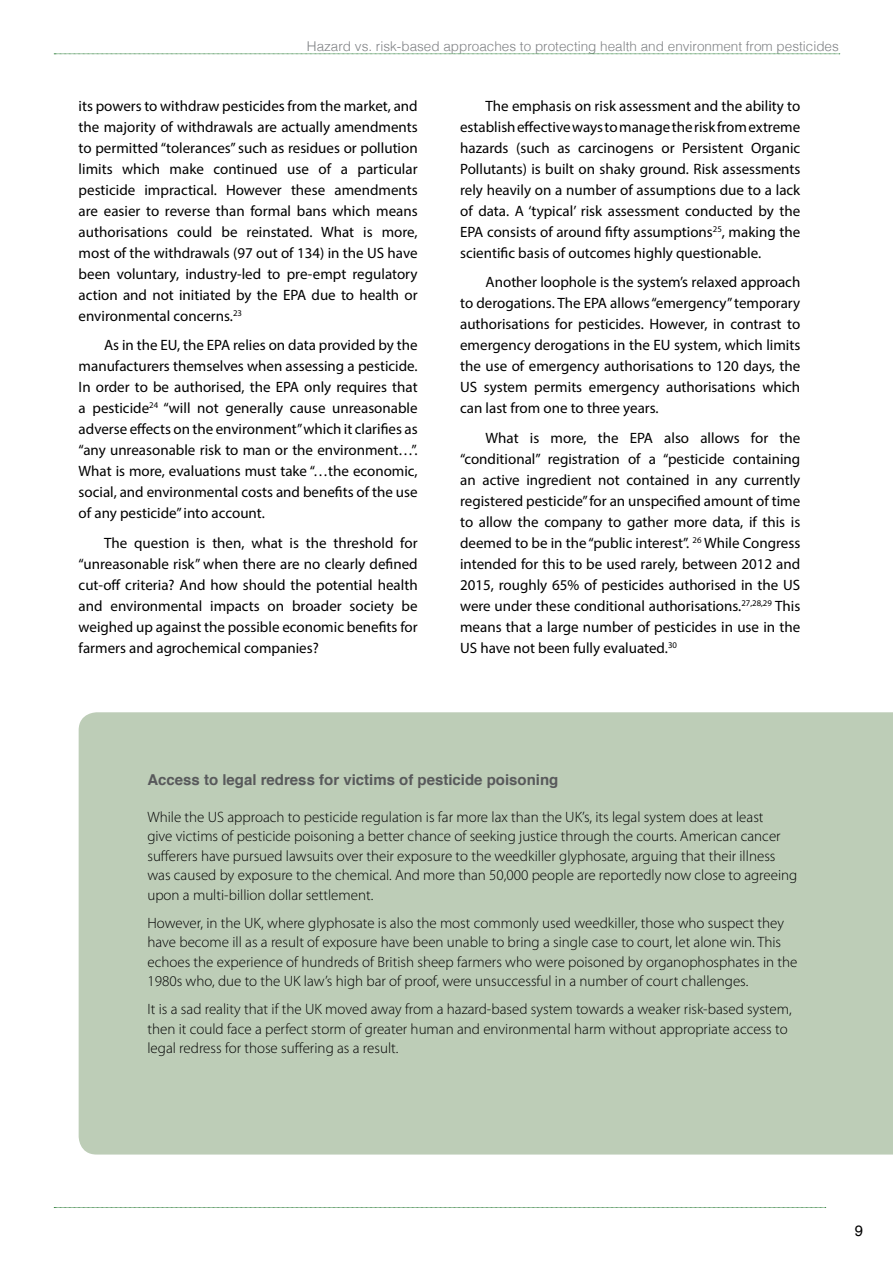
<style>
.page{position:relative;width:893px;height:1263px;background:#fff}
.page>*{position:absolute;margin:0;border:0;box-sizing:border-box;transform-origin:0 0}
.indent_para{font:15px/21px "Myriad Pro";color:#000;text-align:justify}
.table_text{font:300 15px/19.5px "Myriad Pro";color:#000}
.Table_title{font:700 15px "Helvetica";color:#58595b}
.t1{font:15px "Helvetica";color:#000}
.t2{font:300 13.5px "Helvetica";color:#808285}
</style>
<div class="page">
<svg style="left:54px;top:54px;width:786px;height:1px"></svg>
<svg style="left:54px;top:1207px;width:772px;height:1px"></svg>
<div style="left:79px;top:712px;width:814px;height:442px;background:#bdcdb7"></div>
<p class="t2" style="left:307px;top:35px;width:533px">Hazard vs. risk-based approaches to protecting health and environment from pesticides</p>
<p class="indent_para" style="left:79px;top:95px;width:341px">its powers to withdraw pesticides from the market, and the majority of withdrawals are actually amendments to permitted “tolerances” such as residues or pollution limits which make continued use of a particular pesticide impractical. However these amendments are easier to reverse than formal bans which means authorisations could be reinstated. What is more, most of the withdrawals (97 out of 134) in the US have been voluntary, industry-led to pre-empt regulatory action and not initiated by the EPA due to health or environmental concerns.<sup>23</sup></p>
<p class="indent_para" style="left:79px;top:334px;width:341px;text-indent:26px">As in the EU, the EPA relies on data provided by the manufacturers themselves when assessing a pesticide.<br>In order to be authorised, the EPA only requires that a pesticide<sup>24</sup> “will not generally cause unreasonable adverse effects on the environment” which it clarifies as “any unreasonable risk to man or the environment…”.<br>What is more, evaluations must take “…the economic, social, and environmental costs and benefits of the use of any pesticide” into account.</p>
<p class="indent_para" style="left:79px;top:532px;width:341px;text-indent:26px">The question is then, what is the threshold for “unreasonable risk” when there are no clearly defined cut-off criteria? And how should the potential health and environmental impacts on broader society be weighed up against the possible economic benefits for farmers and agrochemical companies?</p>
<p class="indent_para" style="left:460px;top:95px;width:342px;text-indent:26px">The emphasis on risk assessment and the ability to establish effective ways to manage the risk from extreme hazards (such as carcinogens or Persistent Organic Pollutants) is built on shaky ground. Risk assessments rely heavily on a number of assumptions due to a lack of data. A ‘typical’ risk assessment conducted by the EPA consists of around fifty assumptions<sup>25</sup>, making the scientific basis of outcomes highly questionable.</p>
<p class="indent_para" style="left:460px;top:271px;width:342px;text-indent:26px">Another loophole is the system’s relaxed approach to derogations. The EPA allows “emergency” temporary authorisations for pesticides. However, in contrast to emergency derogations in the EU system, which limits the use of emergency authorisations to 120 days, the US system permits emergency authorisations which can last from one to three years.</p>
<p class="indent_para" style="left:460px;top:427px;width:342px;text-indent:26px">What is more, the EPA also allows for the “conditional” registration of a “pesticide containing an active ingredient not contained in any currently registered pesticide” for an unspecified amount of time to allow the company to gather more data, if this is deemed to be in the “public interest”. <sup>26</sup> While Congress intended for this to be used rarely, between 2012 and 2015, roughly 65% of pesticides authorised in the US were under these conditional authorisations.<sup>27,28,29</sup> This means that a large number of pesticides in use in the US have not been fully evaluated.<sup>30</sup></p>
<p class="Table_title" style="left:147px;top:768px;width:412px">Access to legal redress for victims of pesticide poisoning</p>
<p class="table_text" style="left:147px;top:807px;width:651px">While the US approach to pesticide regulation is far more lax than the UK’s, its legal system does at least<br>give victims of pesticide poisoning a better chance of seeking justice through the courts. American cancer sufferers have pursued lawsuits over their exposure to the weedkiller glyphosate, arguing that their illness was caused by exposure to the chemical. And more than 50,000 people are reportedly now close to agreeing upon a multi-billion dollar settlement.</p>
<p class="table_text" style="left:147px;top:913px;width:652px">However, in the UK, where glyphosate is also the most commonly used weedkiller, those who suspect they have become ill as a result of exposure have been unable to bring a single case to court, let alone win. This echoes the experience of hundreds of British sheep farmers who were poisoned by organophosphates in the 1980s who, due to the UK law’s high bar of proof, were unsuccessful in a number of court challenges.</p>
<p class="table_text" style="left:147px;top:999px;width:646px">It is a sad reality that if the UK moved away from a hazard-based system towards a weaker risk-based system, then it could face a perfect storm of greater human and environmental harm without appropriate access to legal redress for those suffering as a result.</p>
<p class="t1" style="left:855px;top:1219px;width:10px">9</p>
</div>
